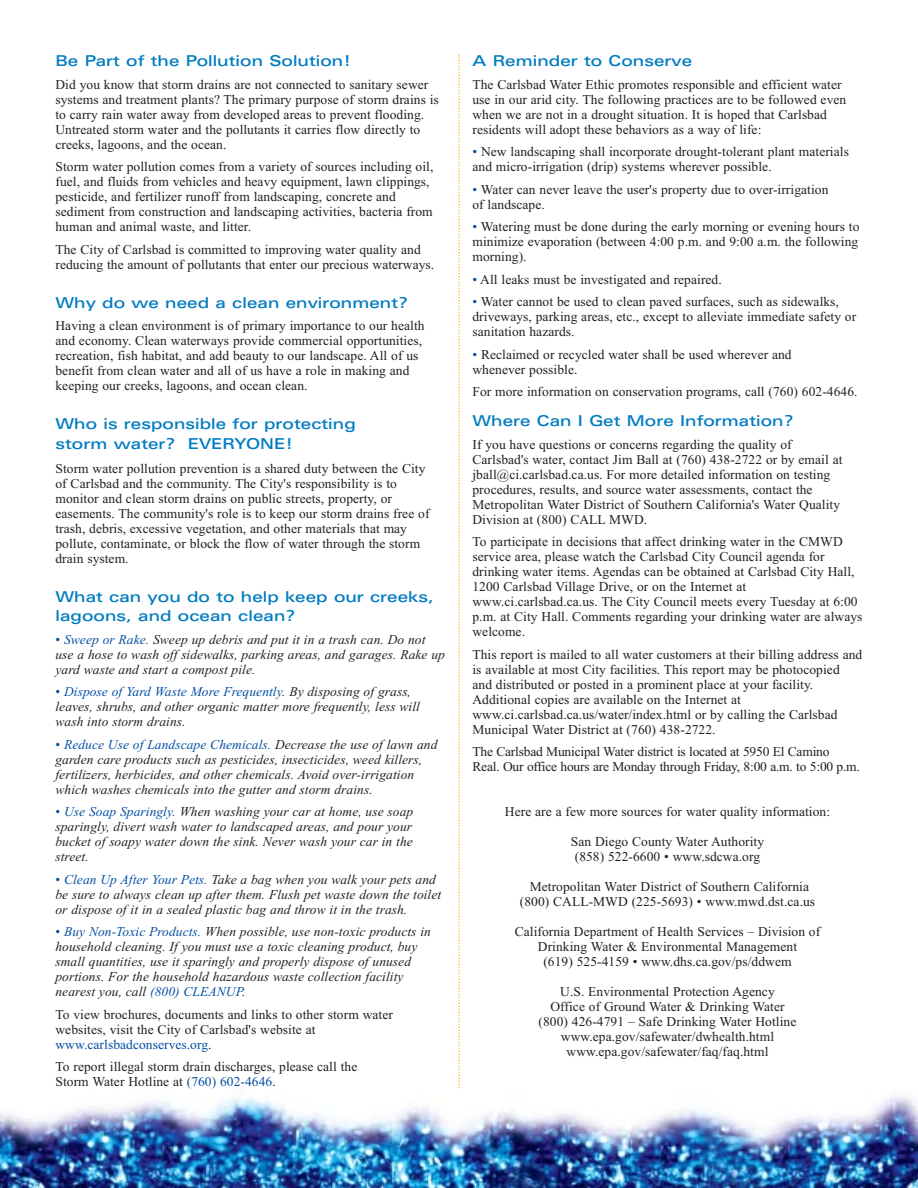
<style>
.page{position:relative;width:918px;height:1188px;background:#fff}
.page>*{position:absolute;margin:0;border:0;box-sizing:border-box;transform-origin:0 0}
.t1{font:500 15px/19.5px "Linotype Univers Extd";letter-spacing:.005em;color:#007cc2}
.t2{font:13.5px/15px "Times New Roman";letter-spacing:.005em;color:#231f20}
.t3{font:italic 13.5px/15px "Times New Roman";letter-spacing:.005em;color:#231f20}
.t4{font:13.5px/15px "Times New Roman";letter-spacing:-.015em;color:#231f20}
.s1{color:#034ea2}
</style>
<div class="page">
<img style="left:0;top:1088px;width:918px;height:100px">
<svg style="left:458px;top:54px;width:2px;height:1034px"></svg>
<p class="t1" style="left:56px;top:53px;width:297px">Be Part of the Pollution Solution!</p>
<p class="t2" style="left:56px;top:78px;width:385px">Did you know that storm drains are not connected to sanitary sewer systems and treatment plants? The primary purpose of storm drains is to carry rain water away from developed areas to prevent flooding.<br>Untreated storm water and the pollutants it carries flow directly to creeks, lagoons, and the ocean.</p>
<p class="t2" style="left:56px;top:160px;width:379px">Storm water pollution comes from a variety of sources including oil, fuel, and fluids from vehicles and heavy equipment, lawn clippings, pesticide, and fertilizer runoff from landscaping, concrete and sediment from construction and landscaping activities, bacteria from human and animal waste, and litter.</p>
<p class="t2" style="left:56px;top:243px;width:380px">The City of Carlsbad is committed to improving water quality and reducing the amount of pollutants that enter our precious waterways.</p>
<p class="t1" style="left:56px;top:294px;width:354px">Why do we need a clean environment?</p>
<p class="t2" style="left:56px;top:319px;width:371px">Having a clean environment is of primary importance to our health and economy. Clean waterways provide commercial opportunities, recreation, fish habitat, and add beauty to our landscape. All of us benefit from clean water and all of us have a role in making and keeping our creeks, lagoons, and ocean clean.</p>
<p class="t1" style="left:56px;top:416px;width:302px">Who is responsible for protecting storm water? EVERYONE!</p>
<p class="t2" style="left:56px;top:462px;width:376px">Storm water pollution prevention is a shared duty between the City of Carlsbad and the community. The City's responsibility is to monitor and clean storm drains on public streets, property, or easements. The community's role is to keep our storm drains free of trash, debris, excessive vegetation, and other materials that may pollute, contaminate, or block the flow of water through the storm drain system.</p>
<p class="t1" style="left:56px;top:588px;width:380px">What can you do to help keep our creeks, lagoons, and ocean clean?</p>
<p class="t3" style="left:56px;top:633px;width:391px"><span class="s1">• Sweep or Rake.</span> Sweep up debris and put it in a trash can. Do not use a hose to wash off sidewalks, parking areas, and garages. Rake up yard waste and start a compost pile.</p>
<p class="t3" style="left:56px;top:685px;width:366px"><span class="s1">• Dispose of Yard Waste More Frequently</span>. By disposing of grass, leaves, shrubs, and other organic matter more frequently, less will wash into storm drains.</p>
<p class="t3" style="left:56px;top:738px;width:383px"><span class="s1">• Reduce Use of Landscape Chemicals.</span> Decrease the use of lawn and garden care products such as pesticides, insecticides, weed killers, fertilizers, herbicides, and other chemicals. Avoid over-irrigation which washes chemicals into the gutter and storm drains.</p>
<p class="t3" style="left:56px;top:805px;width:359px;text-align:justify"><span class="s1">• Use Soap Sparingly.</span> When washing your car at home, use soap sparingly, divert wash water to landscaped areas, and pour your bucket of soapy water down the sink. Never wash your car in the street.</p>
<p class="t3" style="left:56px;top:873px;width:387px"><span class="s1">• Clean Up After Your Pets.</span> Take a bag when you walk your pets and be sure to always clean up after them. Flush pet waste down the toilet or dispose of it in a sealed plastic bag and throw it in the trash.</p>
<p class="t3" style="left:56px;top:925px;width:377px"><span class="s1">• Buy Non-Toxic Products.</span> When possible, use non-toxic products in household cleaning. If you must use a toxic cleaning product, buy small quantities, use it sparingly and properly dispose of unused portions. For the household hazardous waste collection facility nearest you, call <span class="s1">(800) CLEANUP</span>.</p>
<p class="t2" style="left:56px;top:1008px;width:339px">To view brochures, documents and links to other storm water websites, visit the City of Carlsbad's website at <span class="s1">www.carlsbadconserves.org</span>.</p>
<p class="t2" style="left:56px;top:1060px;width:303px">To report illegal storm drain discharges, please call the<br>Storm Water Hotline at <span class="s1">(760) 602-4646</span>.</p>
<p class="t1" style="left:472px;top:53px;width:221px">A Reminder to Conserve</p>
<p class="t2" style="left:472px;top:78px;width:375px">The Carlsbad Water Ethic promotes responsible and efficient water use in our arid city. The following practices are to be followed even when we are not in a drought situation. It is hoped that Carlsbad residents will adopt these behaviors as a way of life:</p>
<p class="t2" style="left:472px;top:145px;width:378px"><span class="s1">•</span> New landscaping shall incorporate drought-tolerant plant materials and micro-irrigation (drip) systems wherever possible.</p>
<p class="t2" style="left:472px;top:183px;width:357px"><span class="s1">•</span> Water can never leave the user's property due to over-irrigation of landscape.</p>
<p class="t2" style="left:472px;top:220px;width:388px;text-align:justify"><span class="s1">•</span> Watering must be done during the early morning or evening hours to minimize evaporation (between 4:00 p.m. and 9:00 a.m. the following morning).</p>
<p class="t2" style="left:472px;top:273px;width:251px"><span class="s1">•</span> All leaks must be investigated and repaired.</p>
<p class="t2" style="left:472px;top:295px;width:385px"><span class="s1">•</span> Water cannot be used to clean paved surfaces, such as sidewalks, driveways, parking areas, etc., except to alleviate immediate safety or sanitation hazards.</p>
<p class="t2" style="left:472px;top:348px;width:321px"><span class="s1">•</span> Reclaimed or recycled water shall be used wherever and whenever possible.</p>
<p class="t2" style="left:472px;top:385px;width:387px">For more information on conservation programs, call (760) 602-4646.</p>
<p class="t1" style="left:472px;top:413px;width:322px">Where Can I Get More Information?</p>
<p class="t2" style="left:472px;top:438px;width:372px">If you have questions or concerns regarding the quality of Carlsbad's water, contact Jim Ball at (760) 438-2722 or by email at jball@ci.carlsbad.ca.us. For more detailed information on testing procedures, results, and source water assessments, contact the Metropolitan Water District of Southern California's Water Quality Division at (800) CALL MWD.</p>
<p class="t2" style="left:472px;top:535px;width:391px">To participate in decisions that affect drinking water in the CMWD service area, please watch the Carlsbad City Council agenda for drinking water items. Agendas can be obtained at Carlsbad City Hall, 1200 Carlsbad Village Drive, or on the Internet at www.ci.carlsbad.ca.us. The City Council meets every Tuesday at 6:00 p.m. at City Hall. Comments regarding your drinking water are always welcome.</p>
<p class="t2" style="left:472px;top:648px;width:391px">This report is mailed to all water customers at their billing address and is available at most City facilities. This report may be photocopied and distributed or posted in a prominent place at your facility.<br>Additional copies are available on the Internet at www.ci.carlsbad.ca.us/water/index.html or by calling the Carlsbad Municipal Water District at (760) 438-2722.</p>
<p class="t4" style="left:472px;top:745px;width:389px">The Carlsbad Municipal Water district is located at 5950 El Camino<br>Real. Our office hours are Monday through Friday, 8:00 a.m. to 5:00 p.m.</p>
<p class="t2" style="left:505px;top:805px;width:327px">Here are a few more sources for water quality information:</p>
<p class="t2" style="left:571px;top:835px;width:195px">San Diego County Water Authority (858) 522-6600 • www.sdcwa.org</p>
<p class="t2" style="left:520px;top:880px;width:297px;text-align:center">Metropolitan Water District of Southern California (800) CALL-MWD (225-5693) • www.mwd.dst.ca.us</p>
<p class="t2" style="left:515px;top:925px;width:307px;text-align:center">California Department of Health Services – Division of<br>Drinking Water &amp; Environmental Management<br>(619) 525-4159 • www.dhs.ca.gov/ps/ddwem</p>
<p class="t2" style="left:539px;top:985px;width:259px;text-align:center">U.S. Environmental Protection Agency<br>Office of Ground Water &amp; Drinking Water (800) 426-4791 – Safe Drinking Water Hotline www.epa.gov/safewater/dwhealth.html www.epa.gov/safewater/faq/faq.html</p>
</div>
